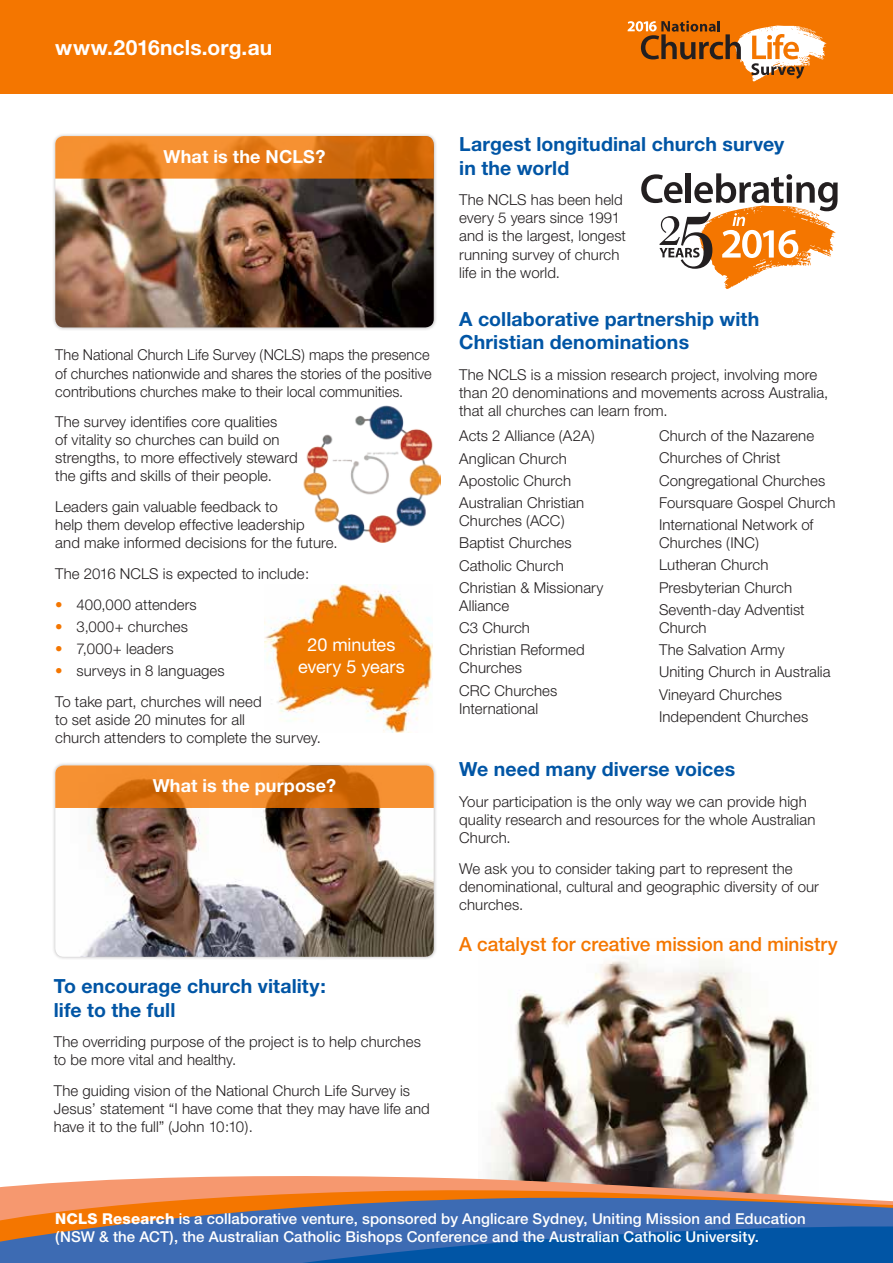
<style>
.page{position:relative;width:893px;height:1263px;background:#fff}
.page>*{position:absolute;margin:0;border:0;box-sizing:border-box;transform-origin:0 0}
.t1{font:700 21px "Helvetica Neue";letter-spacing:.005em;color:#fff}
.t2{font:700 19.5px/23.4px "Helvetica Neue";letter-spacing:.005em;color:#0155a5}
.t3{font:500 19.5px "Helvetica Neue";color:#f47600}
.t4{font:700 18px "Helvetica Neue";letter-spacing:.005em;color:#fff}
.t5{font:18px/21.6px "Helvetica Neue";letter-spacing:-.005em;color:#fff;text-align:center}
.t6{font:300 15px/18px "Helvetica Neue";letter-spacing:.005em;color:#231f20}
.t7{font:500 15px/18px "Helvetica Neue";letter-spacing:.005em;color:#fff}
.s1{color:#f47600}
.s2{font-weight:800}
</style>
<div class="page">
<img style="left:507px;top:960px;width:304px;height:130px">
<div style="left:0;top:0;width:893px;height:94px;background:#f47600"></div>
<img style="left:495px;top:1090px;width:316px;height:22px">
<img style="left:497px;top:1112px;width:306px;height:15px">
<svg style="left:0;top:1127px;width:802px;height:65px"></svg>
<svg style="left:0;top:1192px;width:893px;height:71px;background:#a07a6d"></svg>
<svg style="left:148px;top:1213px;width:745px;height:50px;background:#2762ac"></svg>
<svg style="left:628px;top:21px;width:199px;height:60px"></svg>
<div style="left:52px;top:133px;width:385px;height:198px;background:#231f20;opacity:.3"></div>
<img style="left:55px;top:179px;width:379px;height:148px">
<svg style="left:55px;top:136px;width:379px;height:43px;background:#e17a1b"></svg>
<div style="left:52px;top:762px;width:385px;height:198px;background:#231f20;opacity:.3"></div>
<img style="left:55px;top:808px;width:379px;height:149px">
<svg style="left:55px;top:765px;width:379px;height:43px;background:#e68224"></svg>
<img style="left:303px;top:405px;width:137px;height:138px">
<svg style="left:641px;top:173px;width:197px;height:116px"></svg>
<img style="left:264px;top:584px;width:168px;height:148px">
<h1 class="t1" style="left:55px;top:35px;width:218px">www.2016ncls.org.au</h1>
<p class="t4" style="left:164px;top:145px;width:163px">What is the NCLS?</p>
<p class="t6" style="left:55px;top:346px;width:378px">The National Church Life Survey (NCLS) maps the presence of churches nationwide and shares the stories of the positive contributions churches make to their local communities.</p>
<p class="t6" style="left:55px;top:413px;width:244px">The survey identifies core qualities<br>of vitality so churches can build on strengths, to more effectively steward the gifts and skills of their people.</p>
<p class="t6" style="left:55px;top:497px;width:284px">Leaders gain valuable feedback to<br>help them develop effective leadership<br>and make informed decisions for the future.</p>
<p class="t6" style="left:55px;top:564px;width:255px">The 2016 NCLS is expected to include:</p>
<p class="t6" style="left:55px;top:595px;width:143px"><span class="s1">•</span> 400,000 attenders</p>
<p class="t6" style="left:55px;top:617px;width:134px"><span class="s1">•</span> 3,000+ churches</p>
<p class="t6" style="left:55px;top:639px;width:120px"><span class="s1">•</span> 7,000+ leaders</p>
<p class="t6" style="left:55px;top:655px;width:208px;line-height:30.8px"><span class="s1">•</span> surveys in 8 languages<br>To take part, churches will need</p>
<p class="t6" style="left:55px;top:710px;width:267px">to set aside 20 minutes for all<br>church attenders to complete the survey.</p>
<p class="t5" style="left:298px;top:633px;width:108px">20 minutes every 5 years</p>
<p class="t4" style="left:153px;top:775px;width:185px">What is the purpose?</p>
<h2 class="t2" style="left:54px;top:974px;width:273px">To encourage church vitality: life to the full</h2>
<p class="t6" style="left:54px;top:1033px;width:369px">The overriding purpose of the project is to help churches to be more vital and healthy.</p>
<p class="t6" style="left:54px;top:1081px;width:378px">The guiding vision of the National Church Life Survey is<br>Jesus’ statement “I have come that they may have life and have it to the full” (John 10:10).</p>
<h2 class="t2" style="left:459px;top:132px;width:326px">Largest longitudinal church survey in the world</h2>
<p class="t6" style="left:459px;top:191px;width:168px">The NCLS has been held every 5 years since 1991 and is the largest, longest running survey of church life in the world.</p>
<h2 class="t2" style="left:459px;top:307px;width:301px">A collaborative partnership with<br>Christian denominations</h2>
<p class="t6" style="left:459px;top:365px;width:371px">The NCLS is a mission research project, involving more than 20 denominations and movements across Australia, that all churches can learn from.</p>
<p class="t6" style="left:459px;top:424px;width:137px;line-height:22.2px">Acts 2 Alliance (A2A)<br>Anglican Church<br>Apostolic Church<br>Australian Christian</p>
<p class="t6" style="left:459px;top:509px;width:146px;line-height:22.2px">Churches (ACC)<br>Baptist Churches<br>Catholic Church<br>Christian &amp; Missionary</p>
<p class="t6" style="left:459px;top:594px;width:127px;line-height:22.2px">Alliance<br>C3 Church<br>Christian Reformed</p>
<p class="t6" style="left:459px;top:656px;width:100px;line-height:22.2px">Churches<br>CRC Churches</p>
<p class="t6" style="left:459px;top:699px;width:80px">International</p>
<p class="t6" style="left:659px;top:424px;width:178px;line-height:22.2px">Church of the Nazarene<br>Churches of Christ<br>Congregational Churches<br>Foursquare Gospel Church<br>International Network of</p>
<p class="t6" style="left:659px;top:531px;width:147px;line-height:22.2px">Churches (INC)<br>Lutheran Church<br>Presbyterian Church<br>Seventh-day Adventist</p>
<p class="t6" style="left:659px;top:616px;width:173px;line-height:22.2px">Church<br>The Salvation Army<br>Uniting Church in Australia<br>Vineyard Churches<br>Independent Churches</p>
<h2 class="t2" style="left:459px;top:757px;width:277px">We need many diverse voices</h2>
<p class="t6" style="left:459px;top:792px;width:358px">Your participation is the only way we can provide high quality research and resources for the whole Australian<br>Church.</p>
<p class="t6" style="left:459px;top:859px;width:361px">We ask you to consider taking part to represent the denominational, cultural and geographic diversity of our churches.</p>
<h2 class="t3" style="left:459px;top:932px;width:380px">A catalyst for creative mission and ministry</h2>
<p class="t7" style="left:55px;top:1209px;width:752px"><span class="s2">NCLS Research</span> is a collaborative venture, sponsored by Anglicare Sydney, Uniting Mission and Education (NSW &amp; the ACT), the Australian Catholic Bishops Conference and the Australian Catholic University.</p>
</div>
